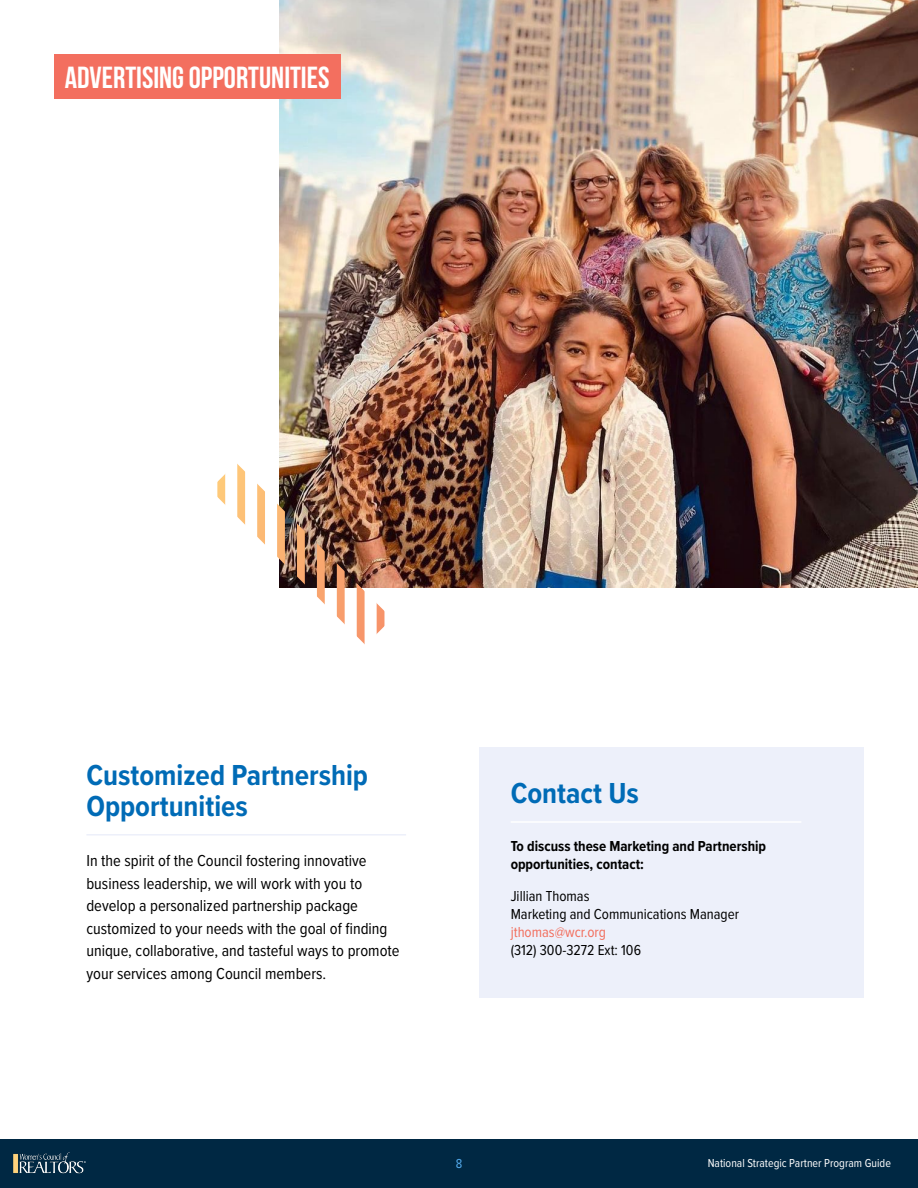
<style>
.page{position:relative;width:918px;height:1188px;background:#fff}
.page>*{position:absolute;margin:0;border:0;box-sizing:border-box;transform-origin:0 0}
.t1{font:700 30.45px "Bebas Neue";color:#fff}
.t2{font:700 30px/31.5px "Proxima Nova Cond";color:#006bb6}
.t3{font:16.5px/22.5px "Proxima Nova Cond";color:#000}
.t4{font:15px/18px "Proxima Nova Cond";color:#000}
.t5{font:700 15px/18px "Proxima Nova Cond";color:#000}
.t6{font:15px "Proxima Nova Cond";color:#f26f5e}
.t7{font:13.5px "Proxima Nova Cond";color:#54abed}
.t8{font:12px "Proxima Nova Cond";color:#fff}
</style>
<div class="page">
<div style="left:0;top:1139px;width:918px;height:49px;background:#002843"></div>
<img style="left:13px;top:1152px;width:73px;height:22px">
<img style="left:280px;top:0;width:638px;height:587px">
<div style="left:480px;top:747px;width:384px;height:250px;background:#edf0fa"></div>
<div style="left:54px;top:54px;width:286px;height:44px;background:#f36f5f"></div>
<hr style="left:86px;top:834px;width:320px;height:2px;background:#edf0fa">
<hr style="left:511px;top:821px;width:290px;height:2px;background:#fff">
<svg style="left:297px;top:463px;width:8px;height:125px"></svg>
<svg style="left:277px;top:463px;width:8px;height:125px"></svg>
<svg style="left:257px;top:483px;width:8px;height:62px"></svg>
<svg style="left:377px;top:463px;width:7px;height:171px"></svg>
<svg style="left:237px;top:464px;width:8px;height:61px"></svg>
<svg style="left:357px;top:463px;width:8px;height:182px"></svg>
<svg style="left:337px;top:463px;width:8px;height:162px"></svg>
<svg style="left:317px;top:463px;width:8px;height:142px"></svg>
<h1 class="t1" style="left:65px;top:60px;width:266px">ADVERTISING OPPORTUNITIES</h1>
<h2 class="t2" style="left:86px;top:759px;width:283px">Customized Partnership<br>Opportunities</h2>
<p class="t3" style="left:86px;top:849px;width:315px">In the spirit of the Council fostering innovative business leadership, we will work with you to develop a personalized partnership package customized to your needs with the goal of finding unique, collaborative, and tasteful ways to promote your services among Council members.</p>
<h2 class="t2" style="left:511px;top:777px;width:130px">Contact Us</h2>
<p class="t5" style="left:511px;top:837px;width:257px">To discuss these Marketing and Partnership opportunities, contact:</p>
<p class="t4" style="left:511px;top:886px;width:230px">Jillian Thomas<br>Marketing and Communications Manager</p>
<p class="t6" style="left:511px;top:921px;width:97px">jthomas@wcr.org</p>
<p class="t4" style="left:511px;top:940px;width:132px">(312) 300-3272 Ext: 106</p>
<p class="t7" style="left:456px;top:1153px;width:8px">8</p>
<p class="t8" style="left:708px;top:1154px;width:185px">National Strategic Partner Program Guide</p>
</div>
